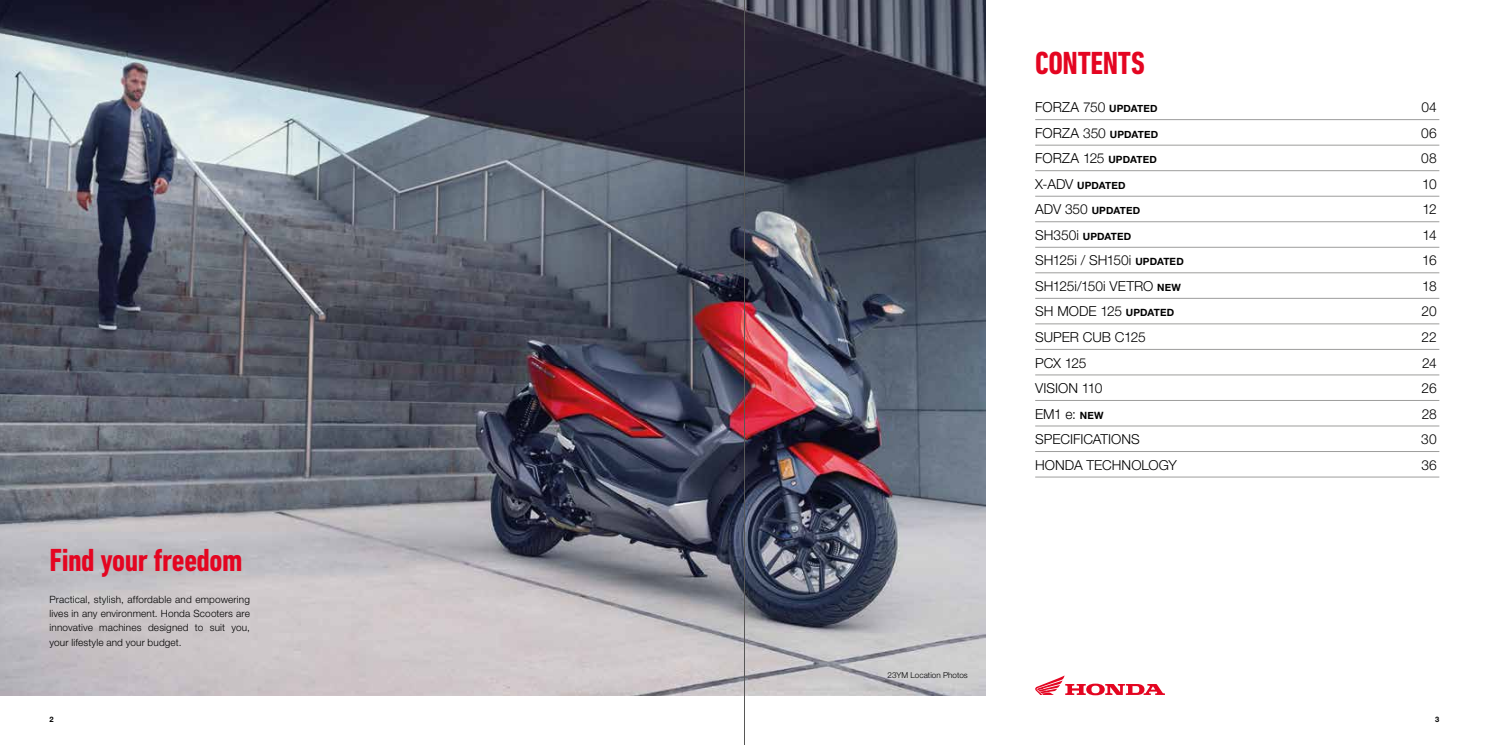
<style>
.page{position:relative;width:1489px;height:745px;background:#fff}
.page>*{position:absolute;margin:0;border:0;box-sizing:border-box;transform-origin:0 0}
.t1{font:700 condensed 32.5px "DIN Next LT Pro";letter-spacing:-.015em;color:#e40521}
.t2{font:300 13.75px "Helvetica Neue LT Pro";letter-spacing:-.005em;color:#000}
.t3{font:300 13.75px "Helvetica Neue";color:#000}
.t4{font:300 10px/14.4px "Helvetica Neue LT Pro";letter-spacing:.015em;color:#000;text-align:justify}
.t5{font:700 10px "Helvetica Neue";letter-spacing:.01em;color:#000}
.t6{font:700 10px "Helvetica Neue LT Pro";letter-spacing:.01em;color:#000}
.t7{font:300 8.12px "Helvetica Neue LT Pro";color:#000}
.t8{font:700 7.5px "Helvetica Neue LT Pro";color:#000}
.s1{font-weight:700;font-size:10px}
.s2{font-family:"Helvetica Neue LT Pro";font-weight:300;font-size:13.75px}
.s3{font-weight:300;font-size:13.75px}
.s4{font-family:"Helvetica Neue";font-weight:700;font-size:10px}
</style>
<div class="page">
<img style="left:0;top:0;width:985px;height:694px">
<hr style="left:1035px;top:119px;width:404px;height:1px;background:#9d9d9c">
<hr style="left:1035px;top:145px;width:404px;height:1px;background:#9d9d9c">
<hr style="left:1035px;top:170px;width:404px;height:1px;background:#9d9d9c">
<hr style="left:1035px;top:196px;width:404px;height:1px;background:#9d9d9c">
<hr style="left:1035px;top:221px;width:404px;height:1px;background:#9d9d9c">
<hr style="left:1035px;top:247px;width:404px;height:1px;background:#9d9d9c">
<hr style="left:1035px;top:272px;width:404px;height:1px;background:#9d9d9c">
<hr style="left:1035px;top:298px;width:404px;height:1px;background:#9d9d9c">
<hr style="left:1035px;top:323px;width:404px;height:1px;background:#9d9d9c">
<hr style="left:1035px;top:349px;width:404px;height:1px;background:#9d9d9c">
<hr style="left:1035px;top:374px;width:404px;height:1px;background:#9d9d9c">
<hr style="left:1035px;top:400px;width:404px;height:1px;background:#9d9d9c">
<hr style="left:1035px;top:425px;width:404px;height:1px;background:#9d9d9c">
<hr style="left:1035px;top:451px;width:404px;height:1px;background:#9d9d9c">
<hr style="left:1035px;top:476px;width:404px;height:1px;background:#9d9d9c">
<svg style="left:1035px;top:675px;width:129px;height:19px"></svg>
<hr style="left:744px;top:0;width:1px;height:744px;background:#575756">
<h1 class="t1" style="left:50px;top:540px;width:194px">Find your freedom</h1>
<p class="t4" style="left:50px;top:591px;width:202px">Practical, stylish, affordable and empowering lives in any environment. Honda Scooters are innovative machines designed to suit you, your lifestyle and your budget.</p>
<h1 class="t1" style="left:1035px;top:45px;width:111px">CONTENTS</h1>
<p class="t3" style="left:1035px;top:96px;width:124px">FORZA 750 <span class="s1">UPDATED</span></p>
<p class="t2" style="left:1421px;top:99px;width:17px">04</p>
<p class="t3" style="left:1035px;top:122px;width:124px">FORZA 350 <span class="s1">UPDATED</span></p>
<p class="t2" style="left:1420px;top:124px;width:17px">06</p>
<p class="t3" style="left:1035px;top:147px;width:123px">FORZA 125 <span class="s1">UPDATED</span></p>
<p class="t2" style="left:1421px;top:150px;width:17px">08</p>
<p class="t5" style="left:1035px;top:177px;width:92px"><span class="s2">X-ADV</span> UPDATED</p>
<p class="t2" style="left:1421px;top:175px;width:16px">10</p>
<p class="t5" style="left:1035px;top:203px;width:106px"><span class="s2">ADV 350</span> UPDATED</p>
<p class="t2" style="left:1422px;top:201px;width:16px">12</p>
<p class="t6" style="left:1035px;top:230px;width:98px"><span class="s3">SH350i</span> UPDATED</p>
<p class="t2" style="left:1422px;top:226px;width:16px">14</p>
<p class="t2" style="left:1035px;top:252px;width:150px">SH125i / SH150i <span class="s1">UPDATED</span></p>
<p class="t2" style="left:1421px;top:252px;width:16px">16</p>
<p class="t2" style="left:1035px;top:277px;width:147px">SH125i/150i VETRO <span class="s4">NEW</span></p>
<p class="t2" style="left:1422px;top:277px;width:16px">18</p>
<p class="t2" style="left:1035px;top:303px;width:141px">SH MODE 125 <span class="s1">UPDATED</span></p>
<p class="t2" style="left:1421px;top:303px;width:17px">20</p>
<p class="t2" style="left:1035px;top:328px;width:112px">SUPER CUB C125</p>
<p class="t2" style="left:1421px;top:328px;width:17px">22</p>
<p class="t2" style="left:1035px;top:354px;width:53px">PCX 125</p>
<p class="t2" style="left:1421px;top:354px;width:16px">24</p>
<p class="t2" style="left:1035px;top:379px;width:69px">VISION 110</p>
<p class="t2" style="left:1421px;top:379px;width:17px">26</p>
<p class="t2" style="left:1035px;top:405px;width:70px">EM1 e: <span class="s4">NEW</span></p>
<p class="t2" style="left:1421px;top:405px;width:16px">28</p>
<p class="t2" style="left:1035px;top:430px;width:106px">SPECIFICATIONS</p>
<p class="t2" style="left:1421px;top:430px;width:17px">30</p>
<p class="t2" style="left:1035px;top:456px;width:143px">HONDA TECHNOLOGY</p>
<p class="t2" style="left:1421px;top:456px;width:17px">36</p>
<p class="t7" style="left:887px;top:669px;width:82px">23YM Location Photos</p>
<p class="t8" style="left:50px;top:714px;width:6px">2</p>
<p class="t8" style="left:1434px;top:714px;width:6px">3</p>
</div>
